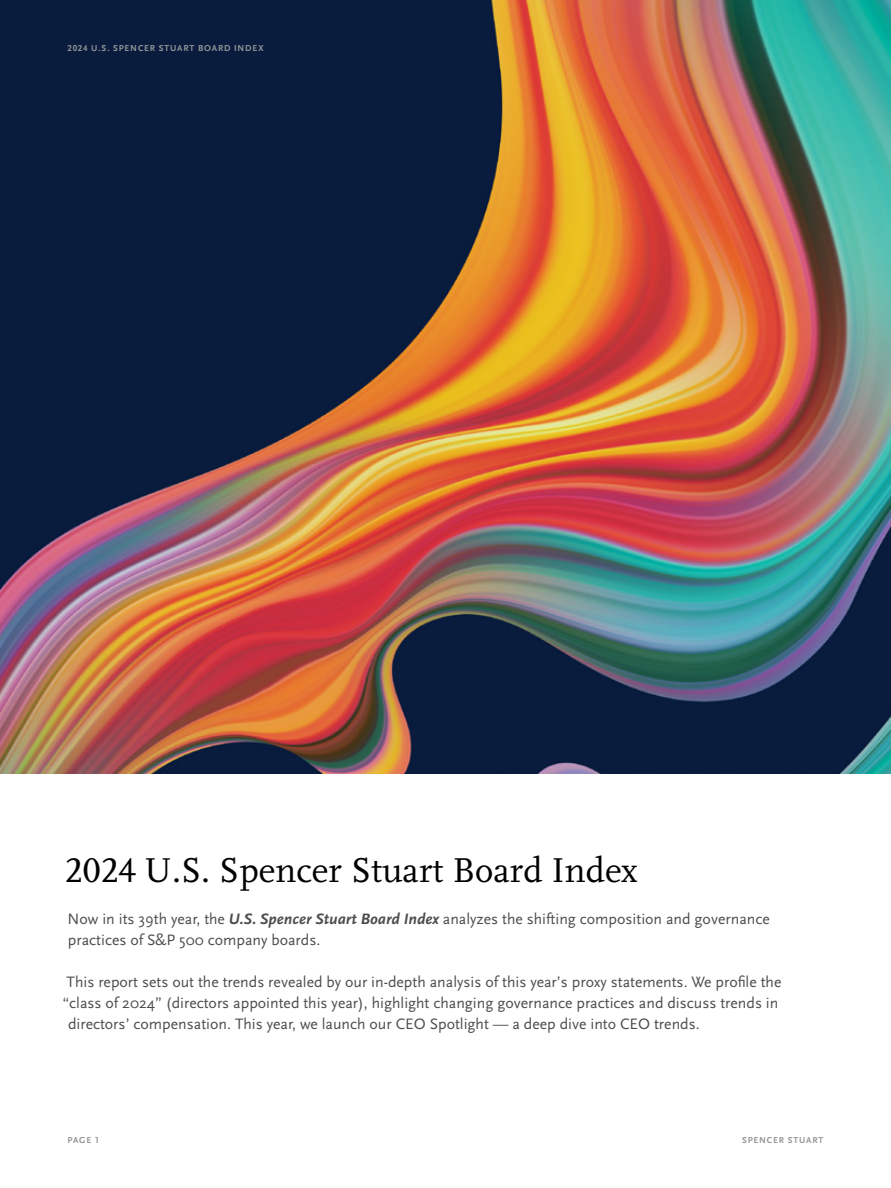
<style>
.page{position:relative;width:891px;height:1188px;background:#fff}
.page>*{position:absolute;margin:0;border:0;box-sizing:border-box;transform-origin:0 0}
.t1{font:36px "Scala Pro";color:#000}
.t2{font:15.75px/21px "Scala Sans Pro";color:#4d4d4f}
.t3{font:700 9px "Scala Sans Pro";letter-spacing:.095em;color:#939598}
.s1{font-weight:700;font-style:italic}
</style>
<div class="page">
<img style="left:0;top:0;width:891px;height:774px">
<p class="t3" style="left:68px;top:43px;width:198px">2024 U.S. SPENCER STUART BOARD INDEX</p>
<h1 class="t1" style="left:65px;top:849px;width:574px">2024 U.S. Spencer Stuart Board Index</h1>
<p class="t2" style="left:68px;top:908px;width:704px">Now in its 39th year, the <span class="s1">U.S. Spencer Stuart Board Index</span> analyzes the shifting composition and governance practices of S&amp;P 500 company boards.</p>
<p class="t2" style="left:67px;top:971px;width:716px">This report sets out the trends revealed by our in-depth analysis of this year’s proxy statements. We profile the</p>
<p class="t2" style="left:62px;top:992px;width:718px">“class of 2024” (directors appointed this year), highlight changing governance practices and discuss trends in</p>
<p class="t2" style="left:68px;top:1013px;width:633px">directors’ compensation. This year, we launch our CEO Spotlight — a deep dive into CEO trends.</p>
<p class="t3" style="left:68px;top:1135px;width:33px">PAGE 1</p>
<p class="t3" style="left:742px;top:1135px;width:13px">SPENCER</p>
<p class="t3" style="left:788px;top:1135px;width:26px">STUART</p>
</div>
